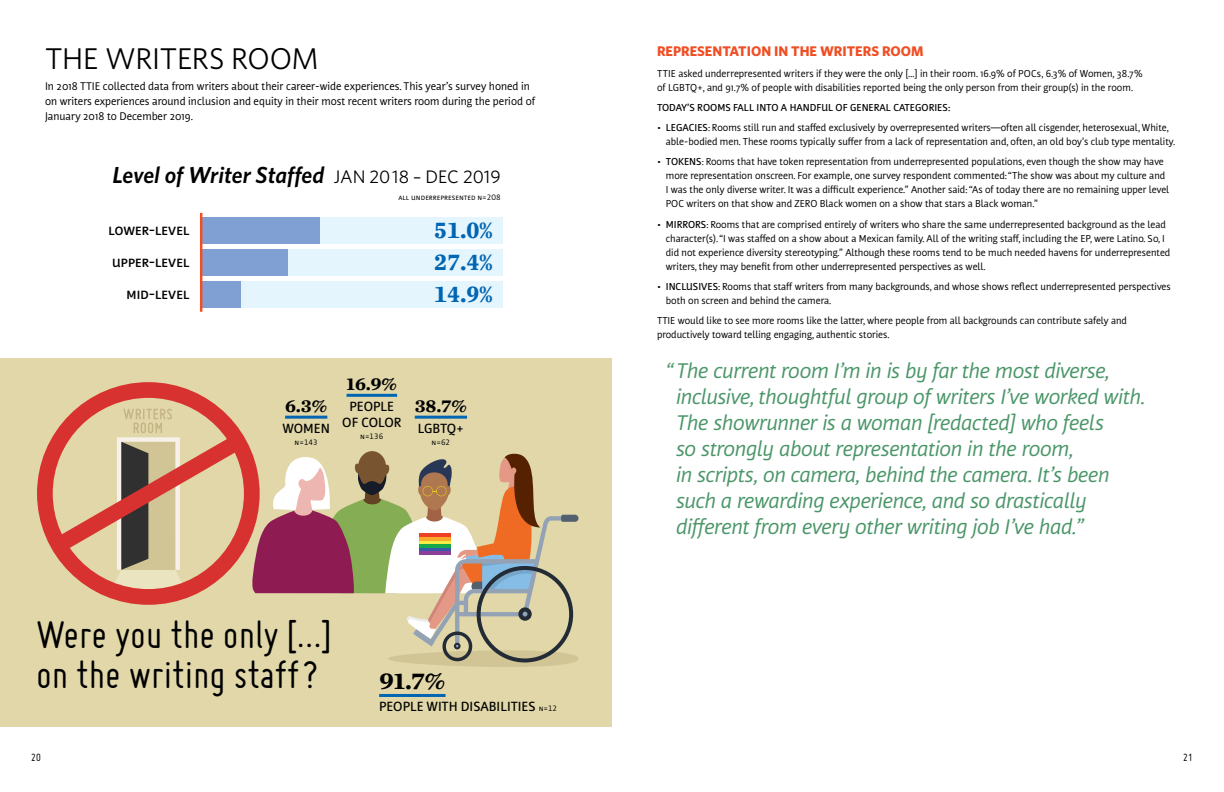
<style>
.page{position:relative;width:1224px;height:792px;background:#fff}
.page>*{position:absolute;margin:0;border:0;box-sizing:border-box;transform-origin:0 0}
.t1{font:42px/40px "Miso";color:#000}
.t2{font:30px "Whitney";letter-spacing:-.005em;color:#000}
.t3{font:700 24.4px "Chronicle Text G2";color:#000}
.t4{font:700 24px/32px "Chronicle Text G2";color:#0066b3;text-align:justify}
.t5{font:italic 600 23.2px "Whitney";color:#000}
.t6{font:italic 21px/26px "Nuvo Pro";letter-spacing:-.02em;color:#4b9669}
.t7{font:700 18.4px "Chronicle Text G2";color:#000}
.t8{font:500 15px/32px "Nuvo Pro";color:#000;text-align:right}
.t9{font:700 14px "Whitney";color:#f04e23}
.t10{font:500 13.2px/15.8px "Nuvo Pro";color:#000;text-align:center}
.t11{font:11.5px "Miso";color:#000}
.t12{font:11px/15px "Nuvo Pro";color:#000}
.t13{font:10px/14px "Nuvo Pro";color:#000}
.t14{font:500 10px "Nuvo Pro";color:#000}
.t15{font:7.8px "Nuvo Pro";color:#000}
.s1{font-weight:400;font-style:normal;font-size:18.1px}
.s2{font-weight:400;font-size:7.8px}
.s3{font-weight:500}
</style>
<div class="page">
<div style="left:0;top:358px;width:612px;height:369px;background:#e1d7a9"></div>
<div style="left:37px;top:382px;width:223px;height:223px;border:16px solid #d83230;border-radius:50%"></div>
<svg style="left:42px;top:409px;width:537px;height:258px"></svg>
<hr style="left:379px;top:694px;width:67px;height:3px;background:#0066b3">
<hr style="left:285px;top:416px;width:42px;height:3px;background:#0066b3">
<hr style="left:415px;top:416px;width:52px;height:3px;background:#0066b3">
<hr style="left:347px;top:394px;width:50px;height:3px;background:#0066b3">
<div style="left:224px;top:217px;width:279px;height:27px;background:#e4f5fd"></div>
<div style="left:224px;top:281px;width:279px;height:27px;background:#e4f5fd"></div>
<div style="left:201px;top:249px;width:302px;height:27px;background:#e4f5fd"></div>
<div style="left:201px;top:249px;width:87px;height:27px;background:#80a0d3"></div>
<div style="left:201px;top:281px;width:40px;height:27px;background:#80a0d3"></div>
<div style="left:201px;top:217px;width:118px;height:27px;background:#80a0d3"></div>
<hr style="left:200px;top:213px;width:2px;height:99px;background:#f04e23">
<h2 class="t2" style="left:45px;top:41px;width:275px">THE WRITERS ROOM</h2>
<p class="t12" style="left:45px;top:79px;width:492px">In 2018 TTIE collected data from writers about their career-wide experiences. This year’s survey honed in on writers experiences around inclusion and equity in their most recent writers room during the period of<br>January 2018 to December 2019.</p>
<h3 class="t5" style="left:112px;top:161px;width:390px">Level of Writer Staffed <span class="s1">JAN 2018 – DEC 2019</span></h3>
<p class="t15" style="left:398px;top:192px;width:104px">All Un derrepresented N=208</p>
<h3 class="t8" style="left:108px;top:213px;width:9px">LOWER</h3>
<h3 class="t8" style="left:149px;top:213px;width:35px">-LEVEL</h3>
<h3 class="t8" style="left:112px;top:245px;width:9px">UPPER</h3>
<h3 class="t4" style="left:434px;top:212px;width:60px">51.0% 27.4% 14.9%</h3>
<h3 class="t8" style="left:126px;top:245px;width:57px">-LEVEL<br>MID-LEVEL</h3>
<h3 class="t7" style="left:285px;top:391px;width:44px">6.3%</h3>
<h3 class="t10" style="left:283px;top:419px;width:49px">WOMEN</h3>
<p class="t15" style="left:295px;top:437px;width:25px">N=143</p>
<h3 class="t7" style="left:347px;top:369px;width:52px">16.9%</h3>
<h3 class="t10" style="left:342px;top:398px;width:61px">PEOPLE<br>OF COLOR</h3>
<p class="t15" style="left:360px;top:431px;width:25px">N=136</p>
<h3 class="t7" style="left:415px;top:391px;width:54px">38.7%</h3>
<h3 class="t10" style="left:418px;top:419px;width:48px">LGBTQ+</h3>
<p class="t15" style="left:432px;top:437px;width:20px">N=62</p>
<h1 class="t1" style="left:36px;top:614px;width:298px">Were you the only […] on the writing staff?</h1>
<h3 class="t3" style="left:379px;top:662px;width:68px">91.7%</h3>
<h3 class="t10" style="left:379px;top:698px;width:179px">PEOPLE WITH DISABILITIES <span class="s2">N=12</span></h3>
<h3 class="t9" style="left:657px;top:43px;width:268px">REPRESENTATION IN THE WRITERS ROOM</h3>
<p class="t13" style="left:657px;top:66px;width:487px">TTIE asked underrepresented writers if they were the only […] in their room. 16.9% of POCs, 6.3% of Women, 38.7% of LGBTQ+, and 91.7% of people with disabilities reported being the only person from their group(s) in the room.</p>
<p class="t14" style="left:657px;top:101px;width:295px">TODAY’S ROOMS FALL INTO A HANDFUL OF GENERAL CATEGORIES:</p>
<p class="t13" style="left:666px;top:120px;width:511px;text-indent:-9px">• <span class="s3">LEGACIES</span>: Rooms still run and staffed exclusively by overrepresented writers—often all cisgender, heterosexual, White, able-bodied men. These rooms typically suffer from a lack of representation and, often, an old boy’s club type mentality.</p>
<p class="t13" style="left:666px;top:155px;width:505px;text-indent:-9px">• <span class="s3">TOKENS</span>: Rooms that have token representation from underrepresented populations, even though the show may have more representation onscreen. For example, one survey respondent commented: “The show was about my culture and I was the only diverse writer. It was a difficult experience.” Another said: “As of today there are no remaining upper level POC writers on that show and ZERO Black women on a show that stars a Black woman.”</p>
<p class="t13" style="left:666px;top:217px;width:506px;text-indent:-9px">• <span class="s3">MIRRORS</span>: Rooms that are comprised entirely of writers who share the same underrepresented background as the lead character(s). “I was staffed on a show about a Mexican family. All of the writing staff, including the EP, were Latino. So, I did not experience diversity stereotyping.” Although these rooms tend to be much needed havens for underrepresented writers, they may benefit from other underrepresented perspectives as well.</p>
<p class="t13" style="left:666px;top:279px;width:507px;text-indent:-9px">• <span class="s3">INCLUSIVES</span>: Rooms that staff writers from many backgrounds, and whose shows reflect underrepresented perspectives both on screen and behind the camera.</p>
<p class="t13" style="left:657px;top:313px;width:471px">TTIE would like to see more rooms like the latter, where people from all backgrounds can contribute safely and productively toward telling engaging, authentic stories.</p>
<p class="t6" style="left:676px;top:357px;width:471px;text-indent:-10px">“ The current room I’m in is by far the most diverse, inclusive, thoughtful group of writers I’ve worked with.<br>The showrunner is a woman [redacted] who feels<br>so strongly about representation in the room,<br>in scripts, on camera, behind the camera. It’s been such a rewarding experience, and so drastically different from every other writing job I’ve had.”</p>
<p class="t11" style="left:31px;top:750px;width:11px">20</p>
<p class="t11" style="left:1183px;top:750px;width:11px">21</p>
</div>
